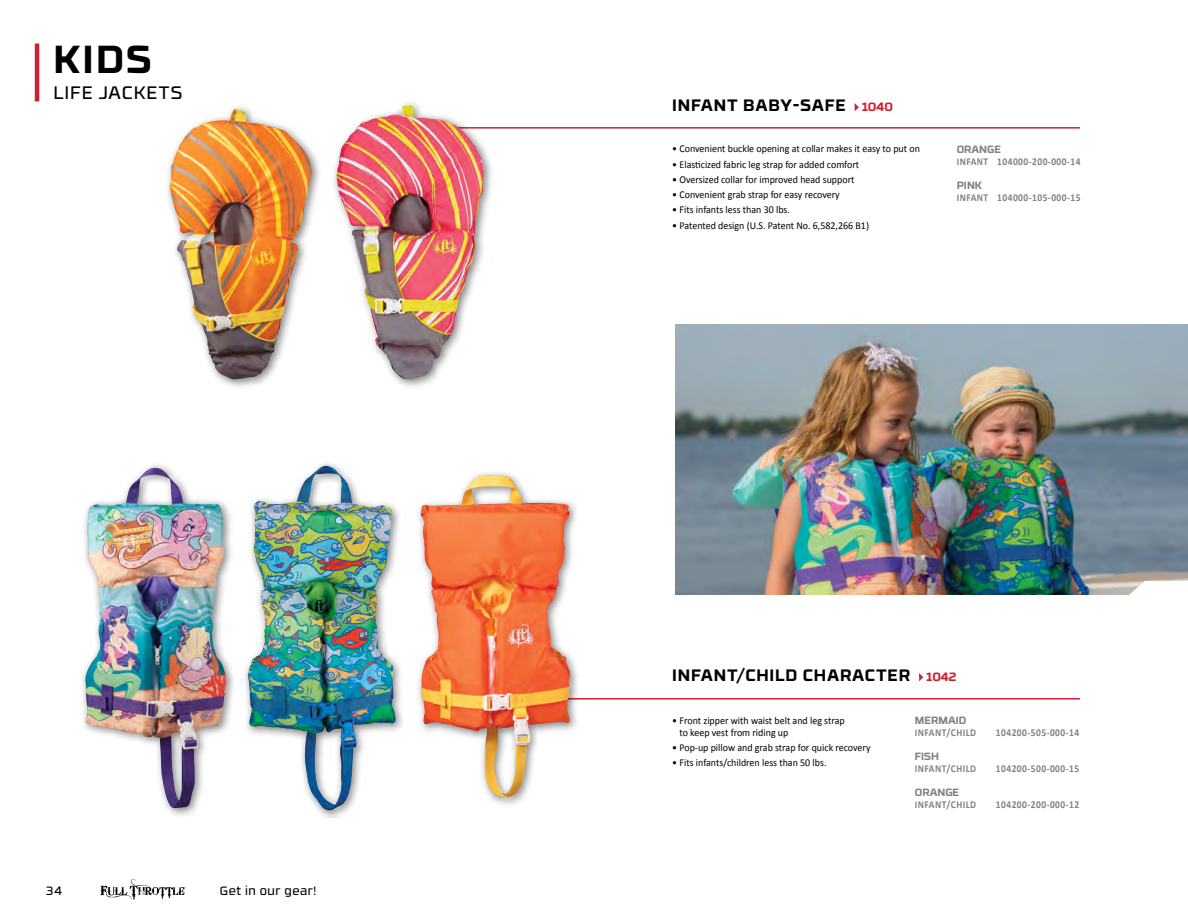
<style>
.page{position:relative;width:1188px;height:918px;background:#fff}
.page>*{position:absolute;margin:0;border:0;box-sizing:border-box;transform-origin:0 0}
.t1{font:700 39px "RB No 3.1";color:#000}
.t2{font:18px "RB No 3.1";letter-spacing:.05em;color:#000}
.t3{font:700 16.5px "RB No 3.1";letter-spacing:.05em;color:#000}
.t4{font:12px "RB No 3.1";letter-spacing:.05em;color:#000}
.t5{font:700 12px "RB No 3.1";color:#d0202e}
.t6{font:10.5px/12px "Calibri";color:#000;scale:.95 1}
.t7{font:700 10.5px "Calibri";letter-spacing:.05em;color:#808285;scale:.9 1}
.t8{font:700 10.5px "RB No 3.1";color:#808285}
</style>
<div class="page">
<svg style="left:100px;top:879px;width:86px;height:22px"></svg>
<hr style="left:406px;top:127px;width:674px;height:2px;background:#d0202e">
<hr style="left:456px;top:698px;width:624px;height:2px;background:#d0202e">
<svg style="left:855px;top:103px;width:4px;height:8px"></svg>
<svg style="left:919px;top:673px;width:4px;height:8px"></svg>
<div style="left:415px;top:469px;width:166px;height:339px;background:#000;opacity:.5"></div>
<img style="left:421px;top:475px;width:150px;height:322px">
<div style="left:242px;top:460px;width:164px;height:361px;background:#000;opacity:.5"></div>
<img style="left:248px;top:466px;width:75px;height:317px">
<div style="left:79px;top:462px;width:158px;height:357px;background:#000;opacity:.5"></div>
<img style="left:85px;top:473px;width:143px;height:336px">
<div style="left:331px;top:100px;width:163px;height:290px;background:#000;opacity:.5"></div>
<img style="left:336px;top:106px;width:130px;height:274px">
<div style="left:164px;top:102px;width:159px;height:288px;background:#000;opacity:.5"></div>
<img style="left:169px;top:109px;width:112px;height:271px">
<img style="left:675px;top:324px;width:513px;height:270px">
<svg style="left:1127px;top:581px;width:61px;height:14px"></svg>
<hr style="left:35px;top:44px;width:4px;height:57px;background:#d0202e">
<h1 class="t1" style="left:54px;top:28px;width:99px">KIDS</h1>
<h2 class="t2" style="left:54px;top:79px;width:130px">LIFE JACKETS</h2>
<p class="t4" style="left:46px;top:882px;width:17px">34</p>
<p class="t4" style="left:220px;top:882px;width:98px">Get in our gear!</p>
<h3 class="t3" style="left:672px;top:92px;width:175px">INFANT BABY-SAFE</h3>
<p class="t5" style="left:862px;top:97px;width:32px">1040</p>
<p class="t6" style="left:672px;top:143px;width:262px">• Convenient buckle opening at collar makes it easy to put on</p>
<p class="t6" style="left:672px;top:158px;width:198px">• Elasticized fabric leg strap for added comfort</p>
<p class="t6" style="left:672px;top:173px;width:193px">• Oversized collar for improved head support</p>
<p class="t6" style="left:672px;top:189px;width:178px">• Convenient grab strap for easy recovery</p>
<p class="t6" style="left:672px;top:204px;width:125px">• Fits infants less than 30 lbs.</p>
<p class="t6" style="left:672px;top:219px;width:209px">• Patented design (U.S. Patent No. 6,582,266 B1)</p>
<p class="t8" style="left:957px;top:141px;width:46px">ORANGE</p>
<p class="t7" style="left:957px;top:155px;width:139px">INFANT 104000-200-000-14</p>
<p class="t8" style="left:957px;top:177px;width:27px">PINK</p>
<p class="t7" style="left:957px;top:191px;width:139px">INFANT 104000-105-000-15</p>
<h3 class="t3" style="left:672px;top:662px;width:240px">INFANT/CHILD CHARACTER</h3>
<p class="t5" style="left:926px;top:667px;width:31px">1042</p>
<p class="t6" style="left:680px;top:714px;width:175px;text-indent:-7px">• Front zipper with waist belt and leg strap to keep vest from riding up</p>
<p class="t6" style="left:672px;top:741px;width:210px">• Pop-up pillow and grab strap for quick recovery</p>
<p class="t6" style="left:672px;top:757px;width:164px">• Fits infants/children less than 50 lbs.</p>
<p class="t8" style="left:915px;top:712px;width:53px">MERMAID</p>
<p class="t7" style="left:915px;top:726px;width:70px">INFANT/CHILD</p>
<p class="t7" style="left:996px;top:726px;width:94px">104200-505-000-14</p>
<p class="t8" style="left:915px;top:748px;width:25px">FISH</p>
<p class="t7" style="left:915px;top:762px;width:70px">INFANT/CHILD</p>
<p class="t7" style="left:996px;top:762px;width:94px">104200-500-000-15</p>
<p class="t8" style="left:915px;top:784px;width:46px">ORANGE</p>
<p class="t7" style="left:915px;top:798px;width:70px">INFANT/CHILD</p>
<p class="t7" style="left:996px;top:798px;width:94px">104200-200-000-12</p>
</div>
